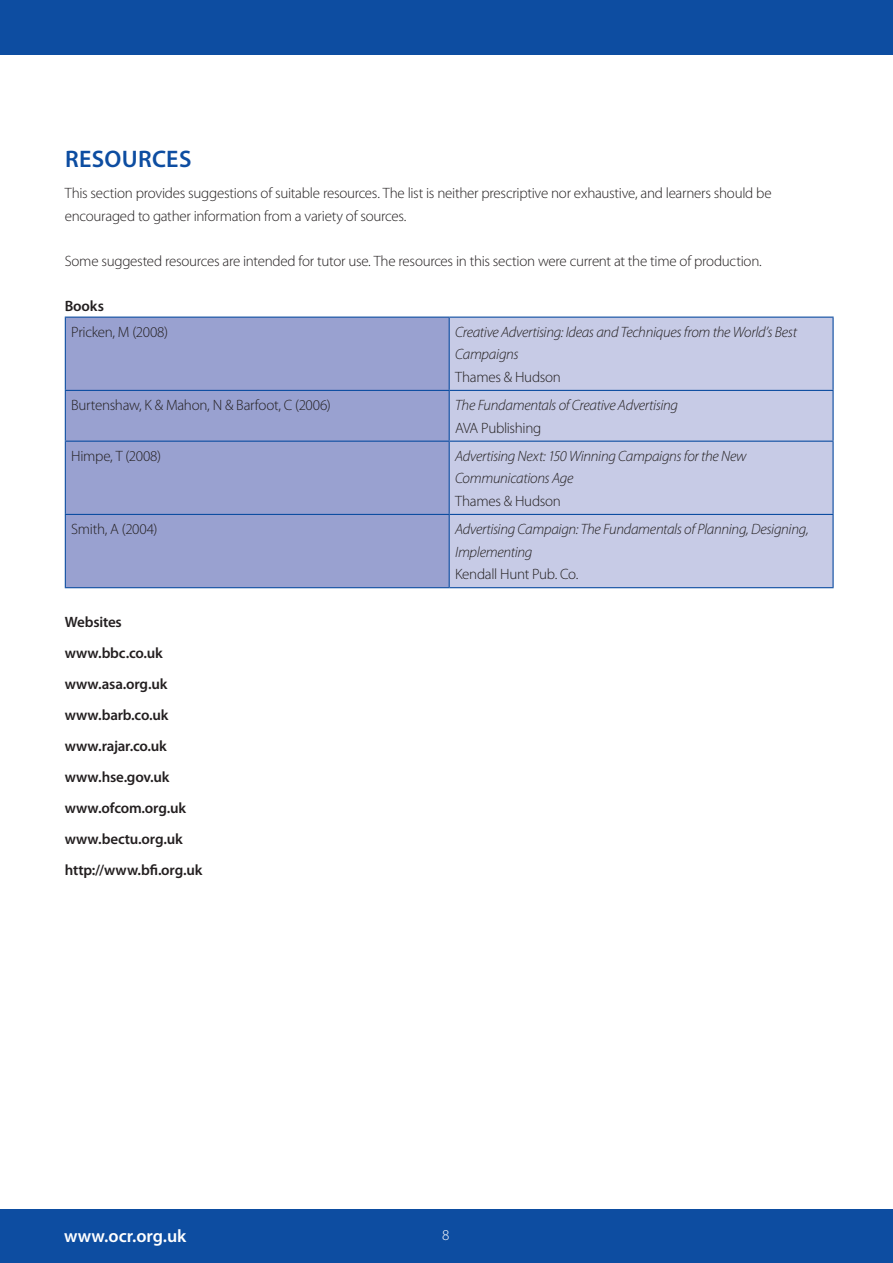
<style>
.page{position:relative;width:893px;height:1263px;background:#fff}
.page>*{position:absolute;margin:0;border:0;box-sizing:border-box;transform-origin:0 0}
.subhead{font:600 24px "Myriad Pro";letter-spacing:.015em;color:#0d4da1}
.t1{font:600 18px "Myriad Pro";color:#fff}
.body{font:300 15px/22.5px "Myriad Pro";letter-spacing:-.02em;color:#231f20}
.body-2{font:italic 300 15px/22.5px "Myriad Pro";letter-spacing:-.02em;color:#231f20}
.body-3{font:600 15px "Myriad Pro";letter-spacing:-.015em;color:#231f20}
.t2{font:300 15px "Myriad Pro";color:#fff}
</style>
<div class="page">
<div style="left:0;top:1209px;width:893px;height:54px;background:#0d4da1"></div>
<div style="left:0;top:0;width:893px;height:54px;background:#0d4da1"></div>
<div style="left:66px;top:318px;width:383px;height:269px;background:#99a1d0"></div>
<div style="left:450px;top:318px;width:382px;height:269px;background:#c7cbe6"></div>
<hr style="left:65px;top:318px;width:1px;height:72px;background:#0d4da1">
<hr style="left:65px;top:391px;width:1px;height:50px;background:#0d4da1">
<hr style="left:65px;top:442px;width:1px;height:72px;background:#0d4da1">
<hr style="left:65px;top:515px;width:1px;height:72px;background:#0d4da1">
<hr style="left:65px;top:317px;width:384px;height:1px;background:#0d4da1">
<hr style="left:65px;top:390px;width:384px;height:1px;background:#0d4da1">
<hr style="left:65px;top:441px;width:384px;height:1px;background:#0d4da1">
<hr style="left:65px;top:514px;width:384px;height:1px;background:#0d4da1">
<hr style="left:65px;top:587px;width:384px;height:1px;background:#0d4da1">
<hr style="left:449px;top:318px;width:1px;height:72px;background:#0d4da1">
<hr style="left:449px;top:391px;width:1px;height:50px;background:#0d4da1">
<hr style="left:449px;top:442px;width:1px;height:72px;background:#0d4da1">
<hr style="left:449px;top:515px;width:1px;height:72px;background:#0d4da1">
<hr style="left:449px;top:317px;width:385px;height:1px;background:#0d4da1">
<hr style="left:449px;top:390px;width:385px;height:1px;background:#0d4da1">
<hr style="left:449px;top:441px;width:385px;height:1px;background:#0d4da1">
<hr style="left:449px;top:514px;width:385px;height:1px;background:#0d4da1">
<hr style="left:449px;top:587px;width:385px;height:1px;background:#0d4da1">
<hr style="left:832px;top:318px;width:2px;height:72px;background:#0d4da1">
<hr style="left:832px;top:391px;width:2px;height:50px;background:#0d4da1">
<hr style="left:832px;top:442px;width:2px;height:72px;background:#0d4da1">
<hr style="left:832px;top:515px;width:2px;height:72px;background:#0d4da1">
<p class="subhead" style="left:65px;top:144px;width:128px">RESOURCES</p>
<p class="body" style="left:65px;top:182px;width:708px">This section provides suggestions of suitable resources. The list is neither prescriptive nor exhaustive, and learners should be encouraged to gather information from a variety of sources.</p>
<p class="body" style="left:65px;top:250px;width:699px">Some suggested resources are intended for tutor use. The resources in this section were current at the time of production.</p>
<p class="body-3" style="left:65px;top:296px;width:41px">Books</p>
<p class="body" style="left:71px;top:321px;width:98px">Pricken, M (2008)</p>
<p class="body-2" style="left:455px;top:321px;width:343px">Creative Advertising: Ideas and Techniques from the World’s Best<br>Campaigns</p>
<p class="body" style="left:455px;top:366px;width:107px">Thames &amp; Hudson</p>
<p class="body" style="left:71px;top:394px;width:261px">Burtenshaw, K &amp; Mahon, N &amp; Barfoot, C (2006)</p>
<p class="body-2" style="left:455px;top:394px;width:224px">The Fundamentals of Creative Advertising</p>
<p class="body" style="left:455px;top:417px;width:88px">AVA Publishing</p>
<p class="body" style="left:71px;top:445px;width:91px">Himpe, T (2008)</p>
<p class="body-2" style="left:455px;top:445px;width:293px">Advertising Next: 150 Winning Campaigns for the New<br>Communications Age</p>
<p class="body" style="left:455px;top:490px;width:107px">Thames &amp; Hudson</p>
<p class="body" style="left:71px;top:518px;width:88px">Smith, A (2004)</p>
<p class="body-2" style="left:455px;top:518px;width:355px">Advertising Campaign: The Fundamentals of Planning, Designing,<br>Implementing</p>
<p class="body" style="left:455px;top:563px;width:125px">Kendall Hunt Pub. Co.</p>
<p class="body-3" style="left:65px;top:613px;width:59px">Websites</p>
<p class="body-3" style="left:65px;top:644px;width:100px">www.bbc.co.uk</p>
<p class="body-3" style="left:65px;top:675px;width:104px">www.asa.org.uk</p>
<p class="body-3" style="left:65px;top:706px;width:105px">www.barb.co.uk</p>
<p class="body-3" style="left:65px;top:737px;width:104px">www.rajar.co.uk</p>
<p class="body-3" style="left:65px;top:768px;width:106px">www.hse.gov.uk</p>
<p class="body-3" style="left:65px;top:799px;width:123px">www.ofcom.org.uk</p>
<p class="body-3" style="left:65px;top:830px;width:119px">www.bectu.org.uk</p>
<p class="body-3" style="left:65px;top:861px;width:139px">http://www.bfi.org.uk</p>
<p class="t1" style="left:64px;top:1225px;width:124px">www.ocr.org.uk</p>
<p class="t2" style="left:442px;top:1226px;width:9px">8</p>
</div>
